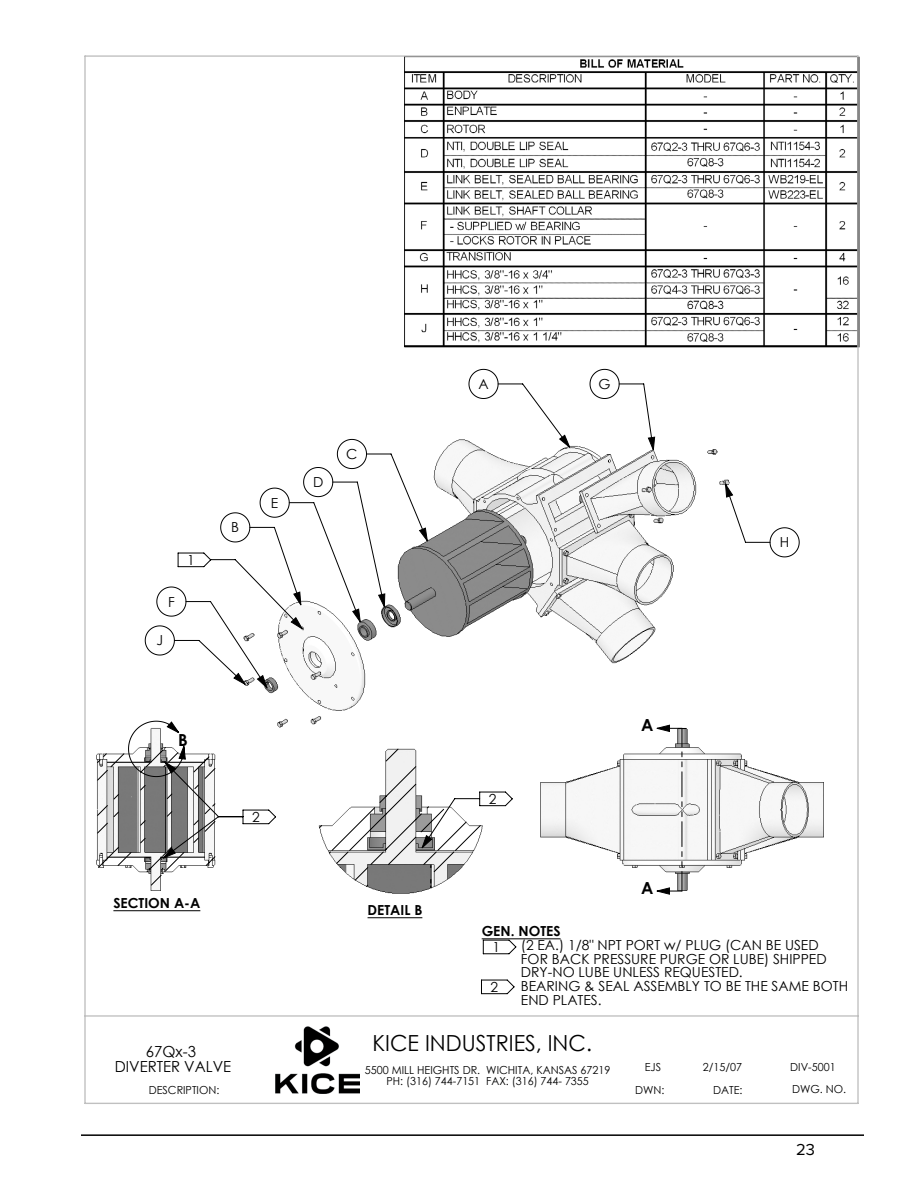
<style>
.page{position:relative;width:918px;height:1188px;background:#fff}
.page>*{position:absolute;margin:0;border:0;box-sizing:border-box;transform-origin:0 0}
.t1{font:22.2px "Century Gothic";color:#000}
.t2{font:700 16.65px "Century Gothic";color:#000}
.t3{font:16.5px "Proxima Nova";color:#000}
.t4{font:15.3px/15.3px "Century Gothic";color:#000;text-align:center}
.t5{font:13.8px/13.8px "Century Gothic";color:#000}
.t6{font:700 13.8px "Century Gothic";color:#000}
.t7{font:11.1px/11.1px "Century Gothic";color:#000;text-align:center}
</style>
<div class="page">
<img style="left:405px;top:57px;width:452px;height:289px">
<hr style="left:113px;top:910px;width:87px;height:1px;background:#000">
<svg style="left:145px;top:369px;width:655px;height:477px"></svg>
<svg style="left:162px;top:383px;width:609px;height:612px"></svg>
<hr style="left:85px;top:1103px;width:773px;height:1px;background:#c0c0c0">
<hr style="left:84px;top:56px;width:2px;height:1047px;background:#c0c0c0">
<hr style="left:85px;top:55px;width:773px;height:2px;background:#c0c0c0">
<hr style="left:857px;top:56px;width:2px;height:1047px;background:#c0c0c0">
<hr style="left:85px;top:1015px;width:773px;height:2px;background:#c0c0c0">
<svg style="left:656px;top:858px;width:27px;height:37px"></svg>
<svg style="left:163px;top:435px;width:570px;height:423px"></svg>
<svg style="left:97px;top:720px;width:119px;height:166px"></svg>
<svg style="left:319px;top:748px;width:162px;height:139px"></svg>
<hr style="left:81px;top:1134px;width:783px;height:2px;background:#000">
<img style="left:275px;top:1027px;width:85px;height:66px">
<p class="t5" style="left:168px;top:594px;width:8px">F</p>
<p class="t5" style="left:156px;top:633px;width:8px">J</p>
<p class="t5" style="left:187px;top:553px;width:9px">1</p>
<p class="t5" style="left:231px;top:520px;width:9px">B</p>
<p class="t5" style="left:271px;top:496px;width:9px">E</p>
<p class="t2" style="left:178px;top:727px;width:11px">B</p>
<p class="t6" style="left:113px;top:892px;width:88px">SECTION A-A</p>
<p class="t5" style="left:252px;top:810px;width:9px">2</p>
<p class="t4" style="left:115px;top:1044px;width:118px">67Qx-3<br>DIVERTER VALVE</p>
<p class="t7" style="left:149px;top:1084px;width:72px">DESCRIPTION:</p>
<p class="t5" style="left:313px;top:475px;width:12px">D</p>
<p class="t5" style="left:346px;top:447px;width:13px">C</p>
<p class="t5" style="left:478px;top:377px;width:12px">A</p>
<p class="t5" style="left:599px;top:377px;width:14px">G</p>
<p class="t5" style="left:780px;top:535px;width:11px">H</p>
<p class="t6" style="left:368px;top:899px;width:56px">DETAIL B</p>
<p class="t5" style="left:489px;top:792px;width:9px">2</p>
<p class="t2" style="left:641px;top:713px;width:14px">A</p>
<p class="t2" style="left:641px;top:875px;width:14px">A</p>
<p class="t6" style="left:482px;top:920px;width:80px">GEN. NOTES</p>
<p class="t5" style="left:521px;top:938px;width:329px">(2 EA.) 1/8" NPT PORT w/ PLUG (CAN BE USED<br>FOR BACK PRESSURE PURGE OR LUBE) SHIPPED<br>DRY-NO LUBE UNLESS REQUESTED.<br>BEARING &amp; SEAL ASSEMBLY TO BE THE SAME BOTH<br>END PLATES.</p>
<p class="t5" style="left:492px;top:940px;width:9px">1</p>
<p class="t5" style="left:491px;top:980px;width:9px">2</p>
<h1 class="t1" style="left:373px;top:1028px;width:221px">KICE INDUSTRIES, INC.</h1>
<p class="t7" style="left:365px;top:1064px;width:247px">5500 MILL HEIGHTS DR. WICHITA, KANSAS 67219<br>PH: (316) 744-7151 FAX: (316) 744- 7355</p>
<p class="t7" style="left:645px;top:1061px;width:18px">EJS</p>
<p class="t7" style="left:703px;top:1061px;width:41px">2/15/07</p>
<p class="t7" style="left:790px;top:1062px;width:47px">DIV-5001</p>
<p class="t7" style="left:792px;top:1084px;width:56px">DWG. NO.</p>
<p class="t7" style="left:635px;top:1084px;width:31px">DWN:</p>
<p class="t7" style="left:713px;top:1084px;width:31px">DATE:</p>
<p class="t3" style="left:796px;top:1140px;width:20px">23</p>
</div>
